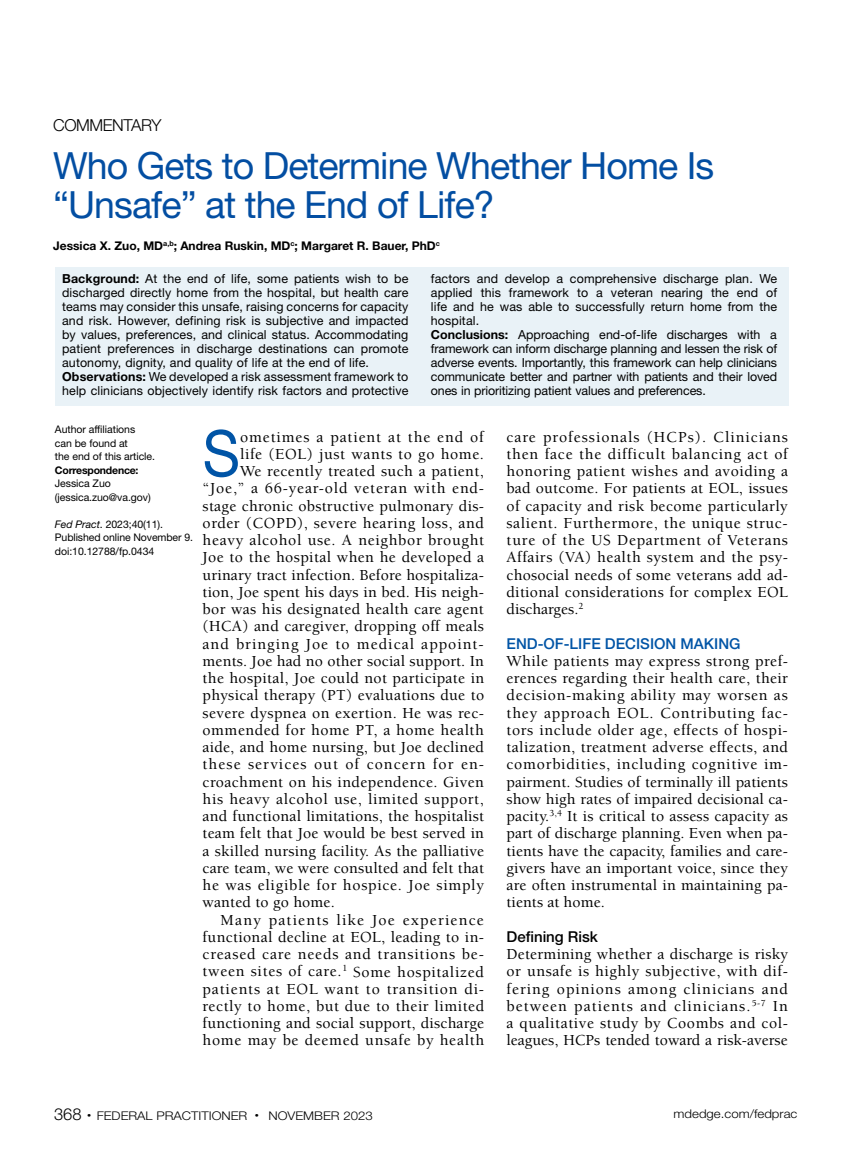
<style>
.page{position:relative;width:851px;height:1161px;background:#fff}
.page>*{position:absolute;margin:0;border:0;box-sizing:border-box;transform-origin:0 0}
.t1{font:64.05px "Helvetica Neue LT Std";color:#0054a6;scale:.9 1}
.t2{font:37.5px/39px "Helvetica Neue LT Std";letter-spacing:-.025em;color:#034ea2}
.t3{font:300 16.5px "Helvetica Neue LT Std";letter-spacing:-.025em;color:#000}
.t4{font:500 15.75px/17.2px "Berkeley Std";letter-spacing:.02em;color:#000;text-align:justify}
.t5{font:500 15.75px "Berkeley Std";letter-spacing:.045em;color:#000}
.t6{font:500 15.75px "Berkeley Std";letter-spacing:.05em;color:#000}
.t7{font:500 15.75px "Berkeley Std";letter-spacing:.065em;color:#000}
.t8{font:500 15.75px "Berkeley Std";letter-spacing:.04em;color:#000}
.t9{font:500 15.75px "Berkeley Std";letter-spacing:.055em;color:#000}
.t10{font:500 15.75px "Berkeley Std";letter-spacing:.075em;color:#000}
.t11{font:500 15px "Helvetica Neue LT Std";color:#0054a6}
.t12{font:500 15px "Helvetica Neue LT Std";color:#000}
.t13{font:12.45px/14px "Helvetica Neue LT Std";letter-spacing:.01em;color:#000}
.t14{font:12.45px/14px "Helvetica Neue LT Std";letter-spacing:-.01em;color:#000}
.t15{font:700 12px "Helvetica Neue LT Std";color:#000}
.t16{font:300 12px "Helvetica Neue LT Std";color:#000;scale:1.1 1}
.t17{font:10.5px/13.5px "Helvetica Neue LT Std";letter-spacing:-.005em;color:#000}
.t18{font:700 10.5px "Helvetica Neue LT Std";letter-spacing:-.02em;color:#000}
.s1{font-weight:700}
.s2{font-style:italic}
.s3{font-size:16.5px}
</style>
<div class="page">
<div style="left:55px;top:267px;width:733px;height:139px;background:#e9f2f7"></div>
<p class="t3" style="left:53px;top:115px;width:110px">COMMENTARY</p>
<h2 class="t2" style="left:53px;top:146px;width:662px">Who Gets to Determine Whether Home Is “Unsafe” at the End of Life?</h2>
<p class="t15" style="left:53px;top:238px;width:388px">Jessica X. Zuo, MD<sup>a,b</sup>; Andrea Ruskin, MD<sup>c</sup>; Margaret R. Bauer, PhD<sup>c</sup></p>
<p class="t13" style="left:62px;top:272px;width:348px"><span class="s1">Background:</span> At the end of life, some patients wish to be discharged directly home from the hospital, but health care teams may consider this unsafe, raising concerns for capacity and risk. However, defining risk is subjective and impacted by values, preferences, and clinical status. Accommodating patient preferences in discharge destinations can promote autonomy, dignity, and quality of life at the end of life.<br><span class="s1">Observations:</span> We developed a risk assessment framework to help clinicians objectively identify risk factors and protective</p>
<p class="t14" style="left:431px;top:272px;width:348px">factors and develop a comprehensive discharge plan. We applied this framework to a veteran nearing the end of life and he was able to successfully return home from the hospital.<br><span class="s1">Conclusions:</span> Approaching end-of-life discharges with a framework can inform discharge planning and lessen the risk of adverse events. Importantly, this framework can help clinicians communicate better and partner with patients and their loved ones in prioritizing patient values and preferences.</p>
<h1 class="t1" style="left:202px;top:415px;width:43px">S</h1>
<p class="t9" style="left:240px;top:428px;width:245px">ometimes a patient at the end of</p>
<p class="t17" style="left:55px;top:423px;width:102px">Author affiliations<br>can be found at<br>the end of this article.</p>
<p class="t18" style="left:55px;top:463px;width:85px">Correspondence:</p>
<p class="t17" style="left:55px;top:477px;width:97px">Jessica Zuo (jessica.zuo@va.gov)</p>
<p class="t17" style="left:55px;top:517px;width:139px"><span class="s2">Fed Pract</span>. 2023;40(11).<br>Published online November 9. doi:10.12788/fp.0434</p>
<p class="t4" style="left:506px;top:428px;width:283px">care professionals (HCPs). Clinicians then face the difficult balancing act of honoring patient wishes and avoiding a bad outcome. For patients at EOL, issues of capacity and risk become particularly salient. Furthermore, the unique struc&shy;ture of the US Department of Veterans Affairs (VA) health system and the psy&shy;chosocial needs of some veterans add ad&shy;ditional considerations for complex EOL discharges.<sup>2</sup></p>
<p class="t11" style="left:506px;top:634px;width:235px">END-OF-LIFE DECISION MAKING</p>
<p class="t4" style="left:506px;top:653px;width:283px">While patients may express strong pref&shy;erences regarding their health care, their decision-making ability may worsen as they approach EOL. Contributing fac&shy;tors include older age, effects of hospi&shy;talization, treatment adverse effects, and comorbidities, including cognitive im&shy;pairment. Studies of terminally ill patients show high rates of impaired decisional ca&shy;pacity.<sup>3,4</sup> It is critical to assess capacity as part of discharge planning. Even when pa&shy;tients have the capacity, families and care&shy;givers have an important voice, since they are often instrumental in maintaining pa&shy;tients at home.</p>
<p class="t12" style="left:506px;top:928px;width:93px">Defining Risk</p>
<p class="t4" style="left:506px;top:946px;width:283px">Determining whether a discharge is risky or unsafe is highly subjective, with dif&shy;fering opinions among clinicians and between patients and clinicians.<sup>5-7</sup> In a qualitative study by Coombs and col&shy;leagues, HCPs tended toward a risk-averse</p>
<p class="t8" style="left:240px;top:446px;width:245px">life (EOL) just wants to go home.</p>
<p class="t4" style="left:240px;top:463px;width:245px">We recently treated such a patient,</p>
<p class="t6" style="left:203px;top:480px;width:283px">“Joe,” a 66-year-old veteran with end-</p>
<p class="t4" style="left:203px;top:497px;width:283px">stage chronic obstructive pulmonary dis-</p>
<p class="t4" style="left:203px;top:515px;width:283px">order (COPD), severe hearing loss, and</p>
<p class="t5" style="left:203px;top:532px;width:283px">heavy alcohol use. A neighbor brought</p>
<p class="t4" style="left:203px;top:549px;width:283px">Joe to the hospital when he developed a</p>
<p class="t4" style="left:203px;top:566px;width:283px">urinary tract infection. Before hospitaliza-</p>
<p class="t4" style="left:203px;top:584px;width:283px">tion, Joe spent his days in bed. His neigh-</p>
<p class="t4" style="left:203px;top:601px;width:283px">bor was his designated health care agent</p>
<p class="t4" style="left:203px;top:618px;width:283px">(HCA) and caregiver, dropping off meals</p>
<p class="t7" style="left:203px;top:635px;width:283px">and bringing Joe to medical appoint-</p>
<p class="t4" style="left:203px;top:653px;width:283px">ments. Joe had no other social support. In</p>
<p class="t4" style="left:203px;top:670px;width:283px">the hospital, Joe could not participate in</p>
<p class="t4" style="left:203px;top:687px;width:283px">physical therapy (PT) evaluations due to</p>
<p class="t4" style="left:203px;top:704px;width:283px">severe dyspnea on exertion. He was rec-</p>
<p class="t4" style="left:203px;top:722px;width:283px">ommended for home PT, a home health</p>
<p class="t4" style="left:203px;top:739px;width:283px">aide, and home nursing, but Joe declined</p>
<p class="t7" style="left:203px;top:756px;width:283px">these services out of concern for en-</p>
<p class="t4" style="left:203px;top:773px;width:283px">croachment on his independence. Given</p>
<p class="t8" style="left:203px;top:791px;width:283px">his heavy alcohol use, limited support,</p>
<p class="t4" style="left:203px;top:808px;width:283px">and functional limitations, the hospitalist</p>
<p class="t4" style="left:203px;top:825px;width:283px">team felt that Joe would be best served in</p>
<p class="t4" style="left:203px;top:842px;width:283px">a skilled nursing facility. As the palliative</p>
<p class="t4" style="left:203px;top:860px;width:283px">care team, we were consulted and felt that</p>
<p class="t5" style="left:203px;top:877px;width:283px">he was eligible for hospice. Joe simply</p>
<p class="t4" style="left:203px;top:894px;width:134px">wanted to go home.</p>
<p class="t10" style="left:221px;top:911px;width:265px">Many patients like Joe experience</p>
<p class="t4" style="left:203px;top:929px;width:283px">functional decline at EOL, leading to in-</p>
<p class="t6" style="left:203px;top:946px;width:283px">creased care needs and transitions be-</p>
<p class="t5" style="left:203px;top:963px;width:283px">tween sites of care.<sup>1</sup> Some hospitalized</p>
<p class="t9" style="left:202px;top:980px;width:283px">patients at EOL want to transition di-</p>
<p class="t4" style="left:202px;top:998px;width:283px">rectly to home, but due to their limited</p>
<p class="t4" style="left:202px;top:1015px;width:283px">functioning and social support, discharge</p>
<p class="t5" style="left:202px;top:1032px;width:283px">home may be deemed unsafe by health</p>
<p class="t16" style="left:54px;top:1108px;width:291px"><span class="s3">368</span> <sup>•</sup> FEDERAL PRACTITIONER <sup>•</sup> NOVEMBER 2023</p>
<p class="t16" style="left:673px;top:1107px;width:114px">mdedge.com/fedprac</p>
</div>
